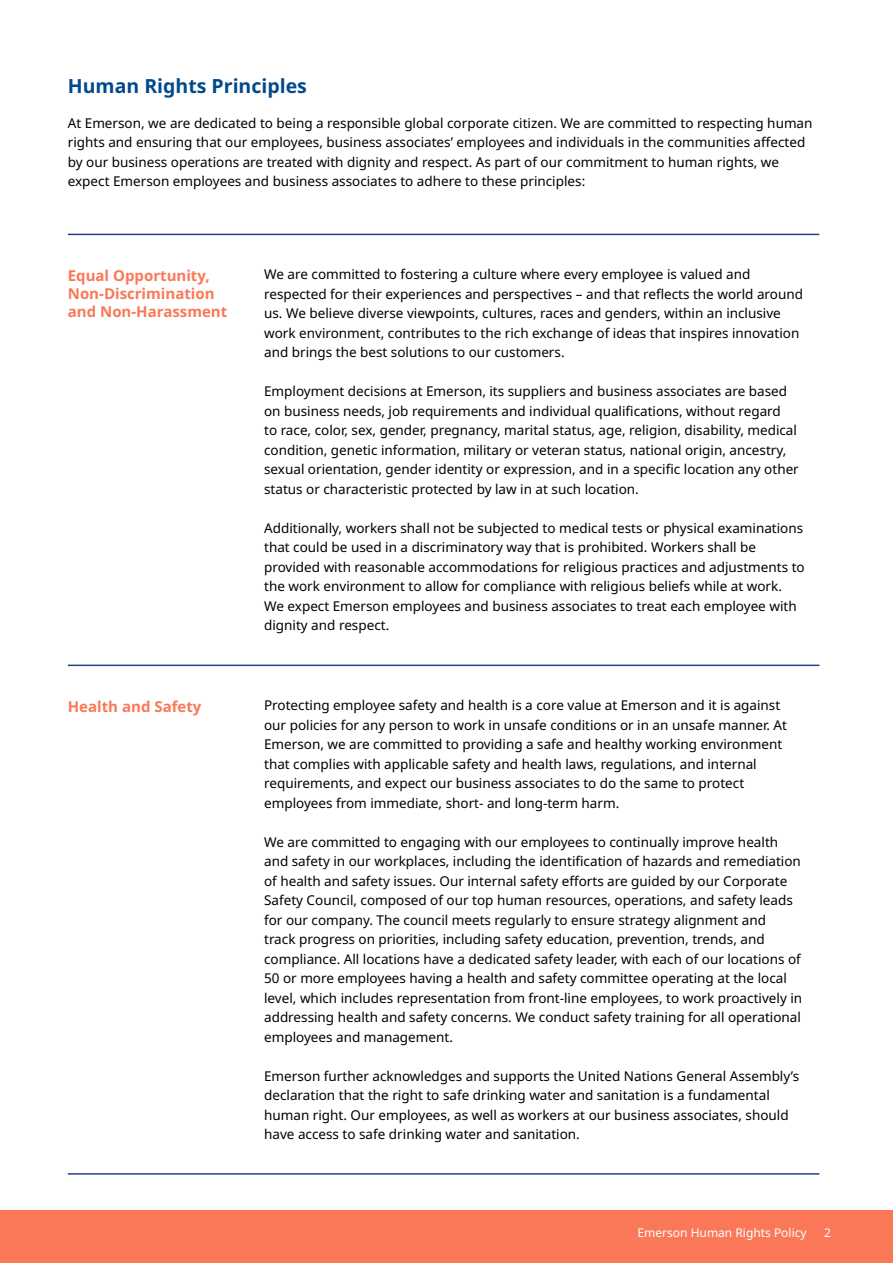
<style>
.page{position:relative;width:893px;height:1263px;background:#fff}
.page>*{position:absolute;margin:0;border:0;box-sizing:border-box;transform-origin:0 0}
.t1{font:700 19.5px "Noto Sans";color:#004a8c}
.t2{font:700 15px/18px "Noto Sans";color:#fa7857}
.t3{font:13.5px/19.5px "Noto Sans";color:#000}
.t4{font:12px "Noto Sans";color:#fff}
</style>
<div class="page">
<div style="left:0;top:1210px;width:893px;height:53px;background:#fa7857"></div>
<hr style="left:68px;top:234px;width:751px;height:1px;background:#25408f">
<hr style="left:68px;top:665px;width:751px;height:1px;background:#25408f">
<hr style="left:68px;top:1173px;width:751px;height:2px;background:#25408f">
<h1 class="t1" style="left:68px;top:75px;width:241px">Human Rights Principles</h1>
<p class="t3" style="left:68px;top:113px;width:746px">At Emerson, we are dedicated to being a responsible global corporate citizen. We are committed to respecting human rights and ensuring that our employees, business associates’ employees and individuals in the communities affected by our business operations are treated with dignity and respect. As part of our commitment to human rights, we expect Emerson employees and business associates to adhere to these principles:</p>
<p class="t2" style="left:68px;top:267px;width:161px">Equal Opportunity,<br>Non-Discrimination and Non-Harassment</p>
<p class="t3" style="left:264px;top:265px;width:540px">We are committed to fostering a culture where every employee is valued and respected for their experiences and perspectives – and that reflects the world around us. We believe diverse viewpoints, cultures, races and genders, within an inclusive work environment, contributes to the rich exchange of ideas that inspires innovation and brings the best solutions to our customers.</p>
<p class="t3" style="left:264px;top:382px;width:536px">Employment decisions at Emerson, its suppliers and business associates are based on business needs, job requirements and individual qualifications, without regard<br>to race, color, sex, gender, pregnancy, marital status, age, religion, disability, medical condition, genetic information, military or veteran status, national origin, ancestry, sexual orientation, gender identity or expression, and in a specific location any other status or characteristic protected by law in at such location.</p>
<p class="t3" style="left:264px;top:518px;width:542px">Additionally, workers shall not be subjected to medical tests or physical examinations that could be used in a discriminatory way that is prohibited. Workers shall be provided with reasonable accommodations for religious practices and adjustments to the work environment to allow for compliance with religious beliefs while at work.<br>We expect Emerson employees and business associates to treat each employee with dignity and respect.</p>
<p class="t2" style="left:68px;top:698px;width:135px">Health and Safety</p>
<p class="t3" style="left:264px;top:696px;width:524px">Protecting employee safety and health is a core value at Emerson and it is against our policies for any person to work in unsafe conditions or in an unsafe manner. At Emerson, we are committed to providing a safe and healthy working environment that complies with applicable safety and health laws, regulations, and internal requirements, and expect our business associates to do the same to protect employees from immediate, short- and long-term harm.</p>
<p class="t3" style="left:264px;top:832px;width:540px">We are committed to engaging with our employees to continually improve health and safety in our workplaces, including the identification of hazards and remediation of health and safety issues. Our internal safety efforts are guided by our Corporate Safety Council, composed of our top human resources, operations, and safety leads for our company. The council meets regularly to ensure strategy alignment and<br>track progress on priorities, including safety education, prevention, trends, and compliance. All locations have a dedicated safety leader, with each of our locations of 50 or more employees having a health and safety committee operating at the local level, which includes representation from front-line employees, to work proactively in addressing health and safety concerns. We conduct safety training for all operational employees and management.</p>
<p class="t3" style="left:264px;top:1066px;width:537px">Emerson further acknowledges and supports the United Nations General Assembly’s declaration that the right to safe drinking water and sanitation is a fundamental human right. Our employees, as well as workers at our business associates, should have access to safe drinking water and sanitation.</p>
<p class="t4" style="left:637px;top:1226px;width:171px">Emerson Human Rights Policy</p>
<p class="t4" style="left:824px;top:1226px;width:8px">2</p>
</div>
